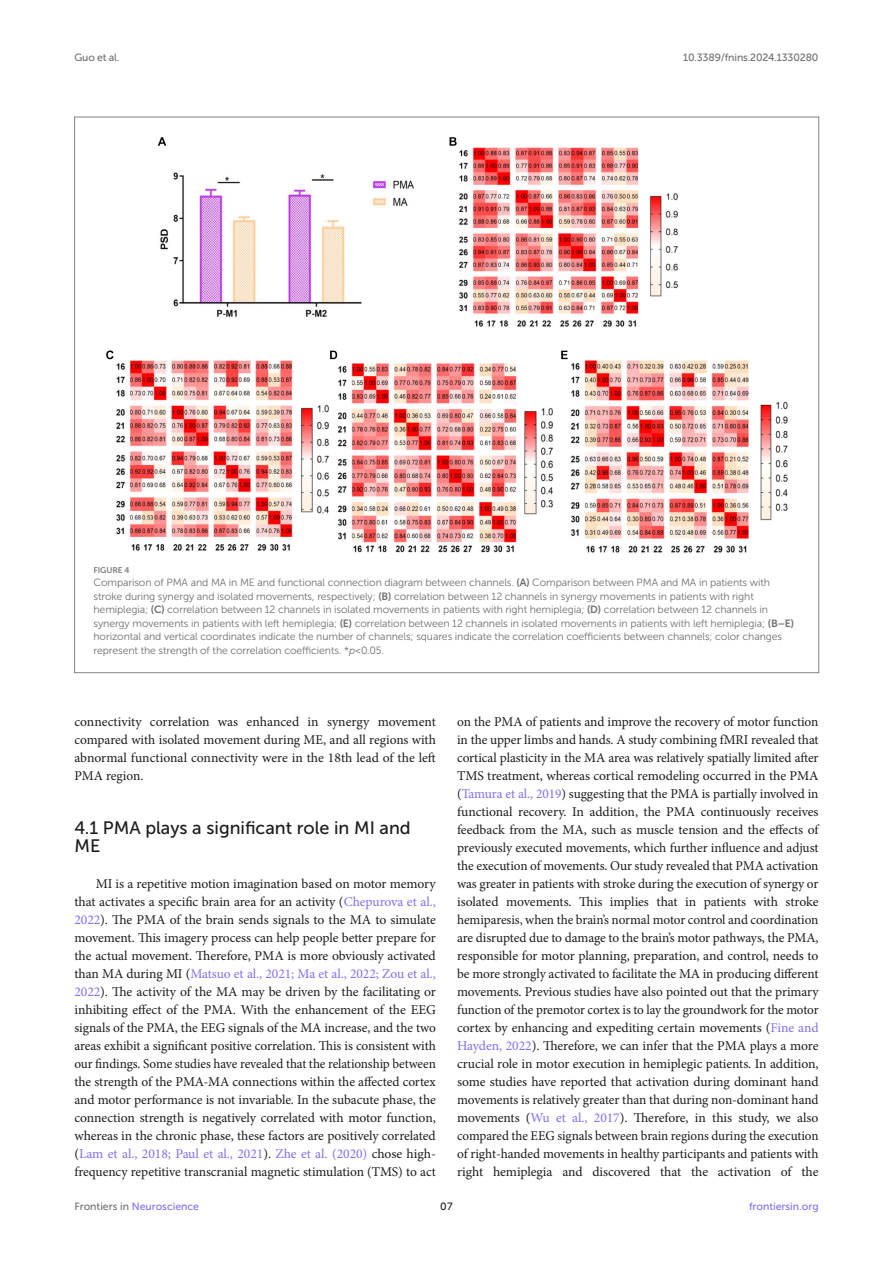
<style>
.page{position:relative;width:893px;height:1263px;background:#fff}
.page>*{position:absolute;margin:0;border:0;box-sizing:border-box;transform-origin:0 0}
.HEAD_2{font:18px/18px "Museo Sans 500";color:#1b1c1b}
.TEXT_FLUSH{font:13.5px/18px "Minion Pro";letter-spacing:-.005em;color:#1b1c1b;text-align:justify}
.FIG_LEG{font:10.5px/13.5px "Museo Sans 300";letter-spacing:-.01em;color:#706f70}
.t1{font:10.5px "Museo Sans 500";color:#856df0}
.t2{font:10.5px "Museo Sans 500";letter-spacing:-.015em;color:#706f70}
.t3{font:10.5px "Museo Sans 500";color:#1b1c1b}
.FIG_HD{font:8.25px "Museo Sans 700";letter-spacing:-.01em;color:#7e7f7f}
.s1{font-family:"Museo Sans 700"}
.s2{font-style:italic}
.s3{color:#856df0}
.s4{color:#706f70}
</style>
<div class="page">
<img style="left:106px;top:137px;width:682px;height:416px">
<p class="t2" style="left:74px;top:51px;width:47px">Guo et al.</p>
<p class="t2" style="left:683px;top:51px;width:137px">10.3389/fnins.2024.1330280</p>
<p class="FIG_HD" style="left:94px;top:565px;width:37px">FIGURE 4</p>
<p class="FIG_LEG" style="left:94px;top:576px;width:702px">Comparison of PMA and MA in ME and functional connection diagram between channels. <span class="s1">(A)</span> Comparison between PMA and MA in patients with stroke during synergy and isolated movements, respectively; <span class="s1">(B)</span> correlation between 12 channels in synergy movements in patients with right hemiplegia; <span class="s1">(C)</span> correlation between 12 channels in isolated movements in patients with right hemiplegia; <span class="s1">(D)</span> correlation between 12 channels in synergy movements in patients with left hemiplegia; <span class="s1">(E)</span> correlation between 12 channels in isolated movements in patients with left hemiplegia; <span class="s1">(B–E) </span>horizontal and vertical coordinates indicate the number of channels; squares indicate the correlation coefficients between channels; color changes represent the strength of the correlation coefficients. *<span class="s2">p</span> &lt; 0.05.</p>
<p class="TEXT_FLUSH" style="left:74px;top:713px;width:363px">connectivity correlation was enhanced in synergy movement compared with isolated movement during ME, and all regions with abnormal functional connectivity were in the 18th lead of the left PMA region.</p>
<p class="HEAD_2" style="left:74px;top:819px;width:338px">4.1 PMA plays a significant role in MI and<br>ME</p>
<p class="TEXT_FLUSH" style="left:74px;top:875px;width:363px;text-indent:21px">MI is a repetitive motion imagination based on motor memory that activates a specific brain area for an activity (<span class="s3">Chepurova et al., 2022</span>). The PMA of the brain sends signals to the MA to simulate movement. This imagery process can help people better prepare for the actual movement. Therefore, PMA is more obviously activated than MA during MI (<span class="s3">Matsuo et al., 2021; Ma et al., 2022; Zou et al., 2022</span>). The activity of the MA may be driven by the facilitating or inhibiting effect of the PMA. With the enhancement of the EEG signals of the PMA, the EEG signals of the MA increase, and the two areas exhibit a significant positive correlation. This is consistent with our findings. Some studies have revealed that the relationship between the strength of the PMA-MA connections within the affected cortex and motor performance is not invariable. In the subacute phase, the connection strength is negatively correlated with motor function, whereas in the chronic phase, these factors are positively correlated (<span class="s3">Lam et al., 2018; Paul et al., 2021</span>). <span class="s3">Zhe et al. (2020)</span> chose high&shy;frequency repetitive transcranial magnetic stimulation (TMS) to act</p>
<p class="TEXT_FLUSH" style="left:457px;top:713px;width:363px">on the PMA of patients and improve the recovery of motor function in the upper limbs and hands. A study combining fMRI revealed that cortical plasticity in the MA area was relatively spatially limited after TMS treatment, whereas cortical remodeling occurred in the PMA (<span class="s3">Tamura et al., 2019</span>) suggesting that the PMA is partially involved in functional recovery. In addition, the PMA continuously receives feedback from the MA, such as muscle tension and the effects of previously executed movements, which further influence and adjust the execution of movements. Our study revealed that PMA activation was greater in patients with stroke during the execution of synergy or isolated movements. This implies that in patients with stroke hemiparesis, when the brain’s normal motor control and coordination are disrupted due to damage to the brain’s motor pathways, the PMA, responsible for motor planning, preparation, and control, needs to be more strongly activated to facilitate the MA in producing different movements. Previous studies have also pointed out that the primary function of the premotor cortex is to lay the groundwork for the motor cortex by enhancing and expediting certain movements (<span class="s3">Fine and Hayden, 2022</span>). Therefore, we can infer that the PMA plays a more crucial role in motor execution in hemiplegic patients. In addition, some studies have reported that activation during dominant hand movements is relatively greater than that during non-dominant hand movements (<span class="s3">Wu et al., 2017</span>). Therefore, in this study, we also compared the EEG signals between brain regions during the execution of right-handed movements in healthy participants and patients with right hemiplegia and discovered that the activation of the</p>
<p class="t1" style="left:74px;top:1200px;width:126px"><span class="s4">Frontiers in</span> Neuroscience</p>
<p class="t3" style="left:440px;top:1200px;width:14px">07</p>
<p class="t1" style="left:749px;top:1200px;width:71px">frontiersin.org</p>
</div>
